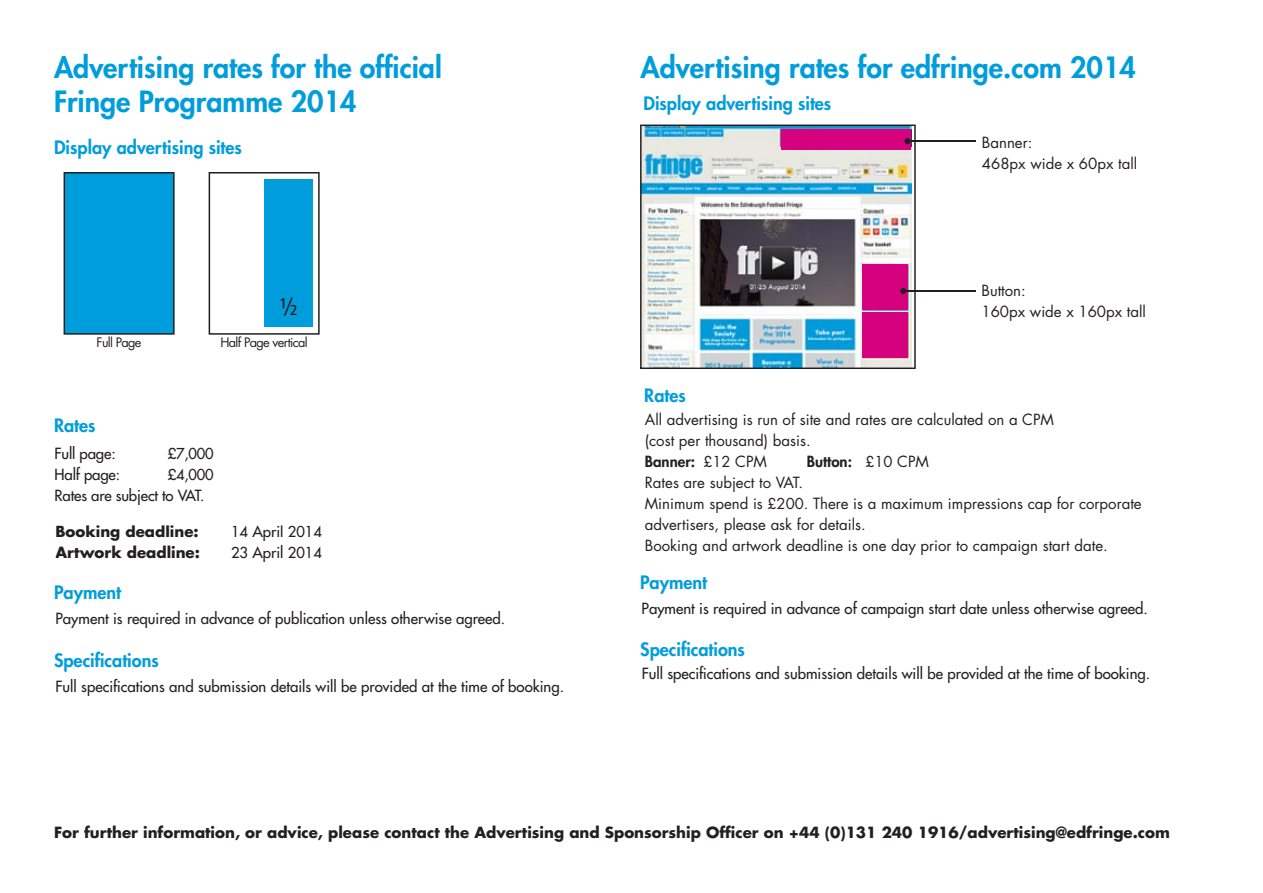
<style>
.page{position:relative;width:1263px;height:893px;background:#fff}
.page>*{position:absolute;margin:0;border:0;box-sizing:border-box;transform-origin:0 0}
.t1{font:800 28.5px/34.2px "Futura";color:#009ddc}
.t2{font:condensed 24px "Frutiger";color:#231f20}
.t3{font:800 18px "Futura";color:#009ddc}
.t4{font:15px/21px "Futura";color:#231f20}
.t5{font:15px "Futura";color:#231f20}
.t6{font:700 15px "Futura";color:#231f20}
.t7{font:800 15px "Futura";color:#231f20}
.t8{font:14.7px "Futura";color:#231f20}
.t9{font:12.75px "Futura";letter-spacing:-.05em;color:#231f20}
.s1{font-size:15px}
.s2{font-weight:800}
.s3{font-size:14.7px}
.s4{font-weight:400;font-size:14.7px}
.s5{font-weight:400}
</style>
<div class="page">
<div style="left:64px;top:172px;width:111px;height:163px;background:#009ddc"></div>
<svg style="left:209px;top:172px;width:111px;height:163px"></svg>
<div style="left:265px;top:180px;width:48px;height:147px;background:#009ddc"></div>
<img style="left:640px;top:125px;width:276px;height:244px">
<div style="left:781px;top:130px;width:129px;height:20px;background:#d6017f"></div>
<div style="left:862px;top:313px;width:46px;height:45px;background:#d6017f"></div>
<div style="left:862px;top:264px;width:46px;height:46px;background:#d6017f"></div>
<hr style="left:907px;top:140px;width:69px;height:2px;background:#231f20">
<svg style="left:904px;top:138px;width:6px;height:6px"></svg>
<hr style="left:903px;top:290px;width:73px;height:2px;background:#231f20">
<svg style="left:900px;top:288px;width:6px;height:6px"></svg>
<h1 class="t1" style="left:54px;top:50px;width:389px">Advertising rates for the official<br>Fringe Programme 2014</h1>
<h1 class="t1" style="left:640px;top:50px;width:497px">Advertising rates for edfringe.com 2014</h1>
<p class="t3" style="left:643px;top:92px;width:189px">Display advertising sites</p>
<p class="t3" style="left:54px;top:136px;width:189px">Display advertising sites</p>
<h2 class="t2" style="left:280px;top:293px;width:19px">½</h2>
<p class="t9" style="left:97px;top:334px;width:47px">Full Page</p>
<p class="t9" style="left:220px;top:334px;width:89px">Half Page vertical</p>
<p class="t3" style="left:54px;top:414px;width:43px">Rates</p>
<p class="t5" style="left:55px;top:444px;width:63px">Full page:</p>
<p class="t8" style="left:168px;top:444px;width:47px">£7,000</p>
<p class="t5" style="left:55px;top:465px;width:67px">Half page:</p>
<p class="t8" style="left:168px;top:465px;width:47px">£4,000</p>
<p class="t5" style="left:55px;top:486px;width:151px">Rates are subject to VAT.</p>
<p class="t6" style="left:56px;top:521px;width:145px">Booking deadline:</p>
<p class="t8" style="left:231px;top:523px;width:92px">14 <span class="s1">April</span> 2014</p>
<p class="t6" style="left:56px;top:542px;width:146px">Artwork deadline:</p>
<p class="t8" style="left:231px;top:544px;width:92px">23 <span class="s1">April</span> 2014</p>
<p class="t3" style="left:54px;top:581px;width:69px">Payment</p>
<p class="t5" style="left:56px;top:609px;width:451px">Payment is required in advance of publication unless otherwise agreed.</p>
<p class="t3" style="left:54px;top:649px;width:106px">Specifications</p>
<p class="t5" style="left:56px;top:677px;width:510px">Full specifications and submission details will be provided at the time of booking.</p>
<p class="t4" style="left:982px;top:132px;width:157px">Banner:<br>468px wide x 60px tall</p>
<p class="t3" style="left:644px;top:384px;width:43px">Rates</p>
<p class="t4" style="left:981px;top:279px;width:166px">Button:<br>160px wide x 160px tall</p>
<p class="t4" style="left:645px;top:409px;width:411px">All advertising is run of site and rates are calculated on a CPM (cost per thousand) basis.<br><span class="s2">Banner:</span> <span class="s3">£12</span> CPM</p>
<p class="t7" style="left:807px;top:452px;width:124px">Button: <span class="s4">£10</span> <span class="s5">CPM</span></p>
<p class="t4" style="left:645px;top:472px;width:498px">Rates are subject to VAT.<br>Minimum spend is <span class="s3">£200</span>. There is a maximum impressions cap for corporate advertisers, please ask for details.<br>Booking and artwork deadline is one day prior to campaign start date.</p>
<p class="t3" style="left:640px;top:571px;width:69px">Payment</p>
<p class="t5" style="left:642px;top:599px;width:508px">Payment is required in advance of campaign start date unless otherwise agreed.</p>
<p class="t3" style="left:640px;top:638px;width:106px">Specifications</p>
<p class="t5" style="left:642px;top:664px;width:510px">Full specifications and submission details will be provided at the time of booking.</p>
<p class="t6" style="left:54px;top:822px;width:1117px">For further information, or advice, please contact the Advertising and Sponsorship Officer on +44 (0)131 240 1916/advertising@edfringe.com</p>
</div>
